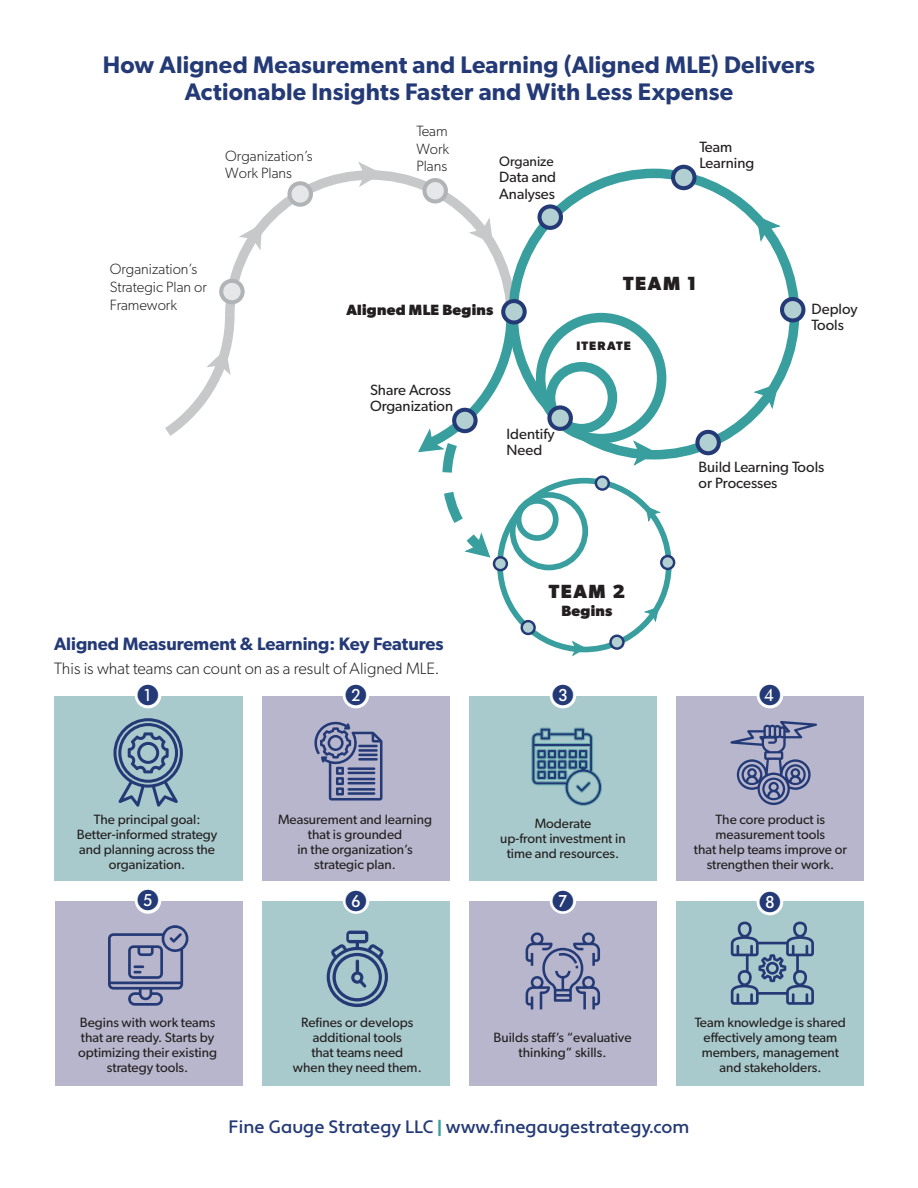
<style>
.page{position:relative;width:918px;height:1188px;background:#fff}
.page>*{position:absolute;margin:0;border:0;box-sizing:border-box;transform-origin:0 0}
.t1{font:600 24px/27px "Gibson";letter-spacing:.01em;color:#243a76;text-align:center}
.t2{font:700 19.05px "Gibson";letter-spacing:.085em;color:#231f20}
.t3{font:500 18px "Apertura";color:#243a76}
.t4{font:600 18px "Gibson";color:#243a76}
.t5{font:300 16.5px "Gibson";color:#231f20}
.t6{font:14.85px/16.2px "Gibson";color:#231f20}
.t7{font:300 14.85px/17.5px "Gibson";color:#231f20}
.t8{font:700 14.85px "Gibson";letter-spacing:.02em;color:#231f20}
.t9{font:13.8px "Gibson";color:#231f20}
.t10{font:13.5px/15px "Gibson";color:#231f20;text-align:center}
.t11{font:700 12.15px "Gibson";letter-spacing:.085em;color:#231f20}
.s1{font-weight:700;color:#389e9e}
</style>
<div class="page">
<div style="left:54px;top:696px;width:188px;height:185px;background:#a9cacc"></div>
<div style="left:536px;top:313px;width:130px;height:130px;border:9px solid #389e9e;border-radius:50%"></div>
<div style="left:546px;top:362px;width:71px;height:71px;border:9px solid #389e9e;border-radius:50%"></div>
<svg style="left:220px;top:171px;width:301px;height:135px"></svg>
<svg style="left:165px;top:306px;width:70px;height:130px"></svg>
<svg style="left:467px;top:218px;width:27px;height:27px"></svg>
<svg style="left:239px;top:222px;width:24px;height:30px"></svg>
<svg style="left:358px;top:162px;width:25px;height:27px"></svg>
<div style="left:221px;top:281px;width:22px;height:21px;background:#e6e7e8;border-radius:50%"></div>
<div style="left:219px;top:279px;width:26px;height:25px;border:4px solid #b1b4b6;border-radius:50%"></div>
<div style="left:290px;top:183px;width:21px;height:22px;background:#e6e7e8;border-radius:50%"></div>
<div style="left:287px;top:181px;width:26px;height:26px;border:4px solid #b1b4b6;border-radius:50%"></div>
<div style="left:425px;top:180px;width:21px;height:21px;background:#e6e7e8;border-radius:50%"></div>
<div style="left:422px;top:178px;width:26px;height:25px;border:4px solid #b1b4b6;border-radius:50%"></div>
<svg style="left:503px;top:301px;width:22px;height:21px"></svg>
<div style="left:501px;top:299px;width:26px;height:26px;border:4px solid #243a76;border-radius:50%"></div>
<svg style="left:549px;top:407px;width:22px;height:22px"></svg>
<div style="left:547px;top:405px;width:26px;height:26px;border:4px solid #243a76;border-radius:50%"></div>
<div style="left:673px;top:167px;width:21px;height:21px;background:#b2cfd1;border-radius:50%"></div>
<div style="left:671px;top:165px;width:26px;height:25px;border:4px solid #243a76;border-radius:50%"></div>
<div style="left:782px;top:299px;width:21px;height:21px;background:#b2cfd1;border-radius:50%"></div>
<div style="left:780px;top:297px;width:25px;height:25px;border:4px solid #243a76;border-radius:50%"></div>
<div style="left:697px;top:432px;width:22px;height:21px;background:#b2cfd1;border-radius:50%"></div>
<div style="left:695px;top:430px;width:26px;height:25px;border:4px solid #243a76;border-radius:50%"></div>
<svg style="left:755px;top:215px;width:26px;height:27px"></svg>
<svg style="left:754px;top:382px;width:26px;height:29px"></svg>
<svg style="left:632px;top:440px;width:26px;height:26px"></svg>
<div style="left:497px;top:478px;width:175px;height:174px;border:6px solid #389e9e;border-radius:50%"></div>
<div style="left:494px;top:557px;width:13px;height:13px;background:#b2cfd1;border-radius:50%"></div>
<div style="left:493px;top:556px;width:15px;height:15px;border:2px solid #243a76;border-radius:50%"></div>
<svg style="left:522px;top:621px;width:13px;height:13px"></svg>
<div style="left:521px;top:620px;width:15px;height:15px;border:2px solid #243a76;border-radius:50%"></div>
<svg style="left:596px;top:477px;width:13px;height:13px"></svg>
<div style="left:595px;top:475px;width:15px;height:16px;border:2px solid #243a76;border-radius:50%"></div>
<div style="left:661px;top:556px;width:13px;height:13px;background:#b2cfd1;border-radius:50%"></div>
<div style="left:660px;top:555px;width:15px;height:15px;border:2px solid #243a76;border-radius:50%"></div>
<svg style="left:611px;top:636px;width:12px;height:13px"></svg>
<div style="left:609px;top:635px;width:16px;height:15px;border:2px solid #243a76;border-radius:50%"></div>
<div style="left:510px;top:492px;width:78px;height:78px;border:6px solid #389e9e;border-radius:50%"></div>
<div style="left:516px;top:498px;width:43px;height:43px;border:6px solid #389e9e;border-radius:50%"></div>
<svg style="left:645px;top:505px;width:16px;height:17px"></svg>
<svg style="left:644px;top:606px;width:16px;height:17px"></svg>
<svg style="left:571px;top:641px;width:16px;height:16px"></svg>
<svg style="left:418px;top:306px;width:103px;height:255px"></svg>
<div style="left:540px;top:206px;width:21px;height:22px;background:#b2cfd1;border-radius:50%"></div>
<div style="left:538px;top:204px;width:25px;height:26px;border:4px solid #243a76;border-radius:50%"></div>
<div style="left:454px;top:410px;width:22px;height:21px;background:#b2cfd1;border-radius:50%"></div>
<div style="left:452px;top:408px;width:26px;height:25px;border:4px solid #243a76;border-radius:50%"></div>
<div style="left:262px;top:696px;width:188px;height:185px;background:#b8b6cc"></div>
<div style="left:469px;top:696px;width:188px;height:185px;background:#a9cacc"></div>
<div style="left:676px;top:696px;width:188px;height:185px;background:#b8b6cc"></div>
<div style="left:55px;top:901px;width:187px;height:184px;background:#b8b6cc"></div>
<div style="left:262px;top:901px;width:188px;height:184px;background:#a9cacc"></div>
<div style="left:469px;top:901px;width:188px;height:184px;background:#b8b6cc"></div>
<div style="left:676px;top:901px;width:188px;height:184px;background:#a9cacc"></div>
<svg style="left:113px;top:718px;width:70px;height:89px"></svg>
<svg style="left:314px;top:721px;width:68px;height:80px"></svg>
<svg style="left:531px;top:728px;width:71px;height:78px"></svg>
<svg style="left:730px;top:721px;width:87px;height:84px"></svg>
<svg style="left:526px;top:932px;width:74px;height:77px"></svg>
<svg style="left:108px;top:925px;width:81px;height:81px"></svg>
<svg style="left:327px;top:931px;width:61px;height:76px"></svg>
<svg style="left:731px;top:922px;width:83px;height:83px"></svg>
<svg style="left:138px;top:901px;width:20px;height:10px"></svg>
<svg style="left:346px;top:901px;width:20px;height:10px"></svg>
<svg style="left:553px;top:901px;width:20px;height:10px"></svg>
<svg style="left:760px;top:901px;width:20px;height:11px"></svg>
<h1 class="t1" style="left:103px;top:51px;width:714px">How Aligned Measurement and Learning (Aligned MLE) Delivers<br>Actionable Insights Faster and With Less Expense</h1>
<p class="t7" style="left:225px;top:146px;width:89px">Organization’s<br>Work Plans</p>
<p class="t7" style="left:110px;top:260px;width:99px">Organization’s<br>Strategic Plan or<br>Framework</p>
<p class="t7" style="left:416px;top:122px;width:34px;text-align:justify">Team Work Plans</p>
<p class="t6" style="left:699px;top:138px;width:34px">Team</p>
<p class="t9" style="left:499px;top:153px;width:56px">Organize</p>
<p class="t6" style="left:699px;top:154px;width:56px">Learning</p>
<p class="t6" style="left:499px;top:169px;width:58px">Data and<br>Analyses</p>
<h2 class="t2" style="left:623px;top:272px;width:75px">TEAM 1</h2>
<p class="t8" style="left:346px;top:301px;width:149px">Aligned MLE Begins</p>
<p class="t6" style="left:370px;top:381px;width:85px">Share Across<br>Organization</p>
<p class="t6" style="left:507px;top:425px;width:49px">Identify<br>Need</p>
<p class="t11" style="left:577px;top:339px;width:56px">ITERATE</p>
<p class="t6" style="left:812px;top:301px;width:48px">Deploy<br>Tools</p>
<p class="t6" style="left:699px;top:459px;width:127px">Build Learning Tools or Processes</p>
<h2 class="t2" style="left:549px;top:581px;width:78px">TEAM 2</h2>
<p class="t8" style="left:561px;top:602px;width:53px">Begins</p>
<h3 class="t4" style="left:54px;top:633px;width:391px">Aligned Measurement &amp; Learning: Key Features</h3>
<p class="t5" style="left:54px;top:658px;width:387px">This is what teams can count on as a result of Aligned MLE.</p>
<p class="t10" style="left:77px;top:812px;width:142px">The principal goal:<br>Better-informed strategy and planning across the organization.</p>
<p class="t10" style="left:278px;top:812px;width:155px">Measurement and learning that is grounded<br>in the organization’s strategic plan.</p>
<p class="t10" style="left:500px;top:816px;width:127px">Moderate<br>up-front investment in time and resources.</p>
<p class="t10" style="left:694px;top:812px;width:155px">The core product is measurement tools<br>that help teams improve or strengthen their work.</p>
<p class="t10" style="left:78px;top:1015px;width:140px">Begins with work teams that are ready. Starts by optimizing their existing strategy tools.</p>
<p class="t10" style="left:293px;top:1015px;width:130px">Refines or develops additional tools<br>that teams need<br>when they need them.</p>
<p class="t10" style="left:695px;top:1015px;width:153px">Team knowledge is shared effectively among team members, management and stakeholders.</p>
<p class="t10" style="left:494px;top:1030px;width:139px">Builds staff’s “evaluative thinking” skills.</p>
<h3 class="t3" style="left:229px;top:1116px;width:462px">Fine Gauge Strategy LLC <span class="s1">|</span> www.finegaugestrategy.com</h3>
</div>
